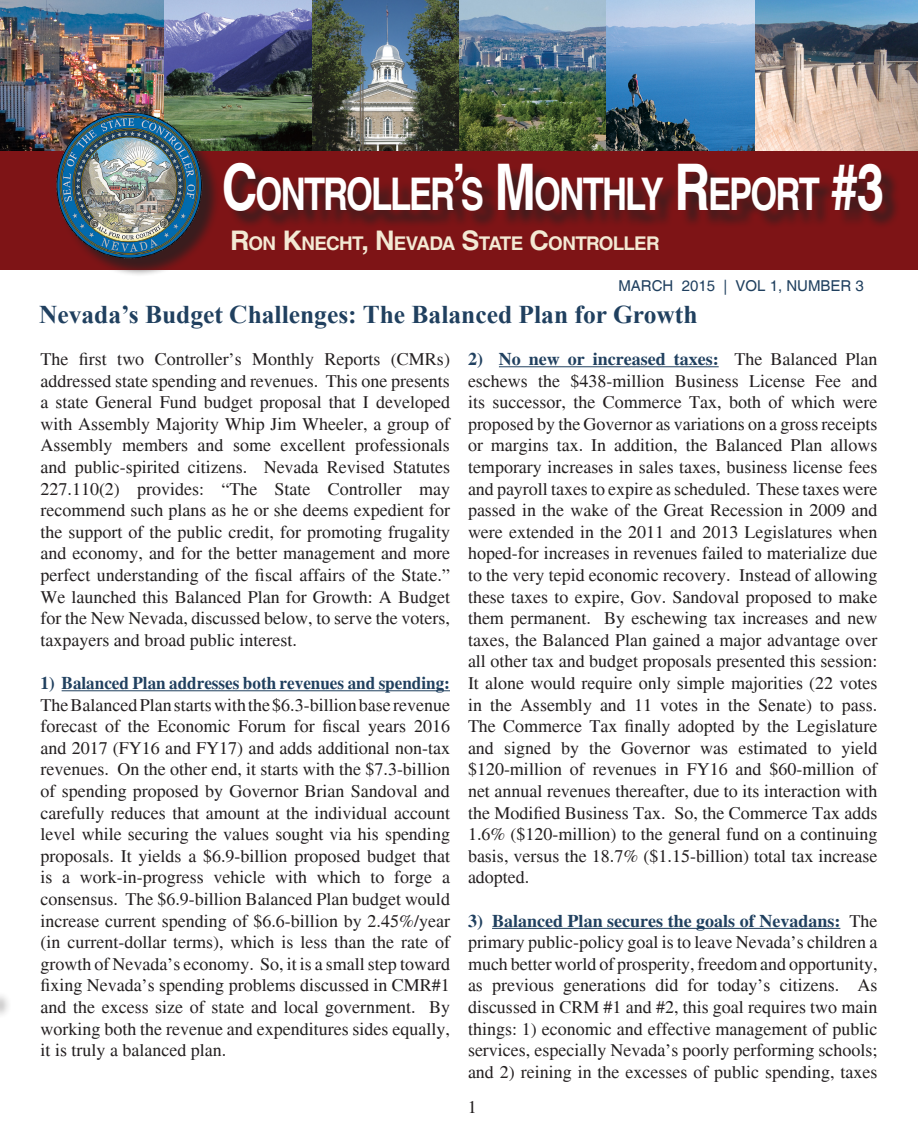
<style>
.page{position:relative;width:918px;height:1134px;background:#fff}
.page>*{position:absolute;margin:0;border:0;box-sizing:border-box;transform-origin:0 0}
.t1{font:700 45px "Helvetica";letter-spacing:-.055em;color:#fff;scale:.77 1}
.t2{font:700 25.5px "Times New Roman";color:#20405f}
.t3{font:700 18.9px "Helvetica";letter-spacing:-.04em;color:#f3e9d4}
.t4{font:18px/21.6px "Times";color:#231f20;text-align:justify}
.t5{font:700 18px "Times";color:#20405f;scale:.95 1}
.t6{font:15px "Helvetica";color:#20405f}
.s1{font-size:64.35px}
.s2{font-size:27px}
.s3{font-weight:700;color:#20405f}
</style>
<div class="page">
<img style="left:754px;top:0;width:164px;height:151px">
<img style="left:312px;top:0;width:147px;height:151px">
<img style="left:164px;top:0;width:148px;height:151px">
<img style="left:459px;top:0;width:147px;height:151px">
<img style="left:606px;top:0;width:148px;height:151px">
<img style="left:0;top:0;width:164px;height:151px">
<div style="left:0;top:151px;width:918px;height:119px;background:#7e1416"></div>
<div style="left:226px;top:165px;width:675px;height:65px;background:#231f20;opacity:.75"></div>
<div style="left:58px;top:115px;width:162px;height:162px;background:#231f20;opacity:.75"></div>
<img style="left:54px;top:110px;width:150px;height:148px">
<div style="left:0;top:990px;width:12px;height:33px;background:#231f20;opacity:.5"></div>
<hr style="left:62px;top:690px;width:388px;height:1px;background:#20405f">
<hr style="left:499px;top:366px;width:220px;height:1px;background:#20405f">
<hr style="left:492px;top:928px;width:348px;height:1px;background:#20405f">
<h1 class="t1" style="left:222px;top:167px;width:862px"><span class="s1">C</span>ONTROLLER<span class="s1">’</span>S <span class="s1">M</span>ONTHLY <span class="s1">R</span> EPORT <span class="s1">#3</span></h1>
<p class="t3" style="left:230px;top:232px;width:431px"><span class="s2">R</span>ON <span class="s2">K</span>NECHT<span class="s2">, N</span> EVADA <span class="s2">S</span>TATE <span class="s2">C</span>ONTROLLER</p>
<p class="t6" style="left:618px;top:277px;width:247px">MARCH 2015 | VOL 1, NUMBER 3</p>
<h2 class="t2" style="left:39px;top:297px;width:660px">Nevada’s Budget Challenges: The Balanced Plan for Growth</h2>
<p class="t4" style="left:40px;top:348px;width:411px">The first two Controller’s Monthly Reports (CMRs) addressed state spending and revenues. This one presents a state General Fund budget proposal that I developed with Assembly Majority Whip Jim Wheeler, a group of Assembly members and some excellent professionals and public-spirited citizens. Nevada Revised Statutes 227.110(2) provides: “The State Controller may recommend such plans as he or she deems expedient for the support of the public credit, for promoting frugality and economy, and for the better management and more perfect understanding of the fiscal affairs of the State.” We launched this Balanced Plan for Growth: A Budget for the New Nevada, discussed below, to serve the voters, taxpayers and broad public interest.</p>
<p class="t5" style="left:40px;top:672px;width:432px">1) Balanced Plan addresses both revenues and spending:</p>
<p class="t4" style="left:40px;top:694px;width:411px">The Balanced Plan starts with the $6.3-billion base revenue forecast of the Economic Forum for fiscal years 2016 and 2017 (FY16 and FY17) and adds additional non-tax revenues. On the other end, it starts with the $7.3-billion of spending proposed by Governor Brian Sandoval and carefully reduces that amount at the individual account level while securing the values sought via his spending proposals. It yields a $6.9-billion proposed budget that is a work-in-progress vehicle with which to forge a consensus. The $6.9-billion Balanced Plan budget would increase current spending of $6.6-billion by 2.45%/year (in current-dollar terms), which is less than the rate of growth of Nevada’s economy. So, it is a small step toward fixing Nevada’s spending problems discussed in CMR#1 and the excess size of state and local government. By working both the revenue and expenditures sides equally, it is truly a balanced plan.</p>
<p class="t4" style="left:468px;top:348px;width:411px"><span class="s3">2) No new or increased taxes:</span> The Balanced Plan eschews the $438-million Business License Fee and its successor, the Commerce Tax, both of which were proposed by the Governor as variations on a gross receipts or margins tax. In addition, the Balanced Plan allows temporary increases in sales taxes, business license fees and payroll taxes to expire as scheduled. These taxes were passed in the wake of the Great Recession in 2009 and were extended in the 2011 and 2013 Legislatures when hoped-for increases in revenues failed to materialize due to the very tepid economic recovery. Instead of allowing these taxes to expire, Gov. Sandoval proposed to make them permanent. By eschewing tax increases and new taxes, the Balanced Plan gained a major advantage over all other tax and budget proposals presented this session:<br>It alone would require only simple majorities (22 votes in the Assembly and 11 votes in the Senate) to pass.<br>The Commerce Tax finally adopted by the Legislature and signed by the Governor was estimated to yield $120-million of revenues in FY16 and $60-million of net annual revenues thereafter, due to its interaction with the Modified Business Tax. So, the Commerce Tax adds 1.6% ($120-million) to the general fund on a continuing basis, versus the 18.7% ($1.15-billion) total tax increase adopted.</p>
<p class="t4" style="left:468px;top:910px;width:411px"><span class="s3">3) Balanced Plan secures the goals of Nevadans:</span> The primary public-policy goal is to leave Nevada’s children a much better world of prosperity, freedom and opportunity, as previous generations did for today’s citizens. As discussed in CRM #1 and #2, this goal requires two main things: 1) economic and effective management of public services, especially Nevada’s poorly performing schools; and 2) reining in the excesses of public spending, taxes</p>
<p class="t4" style="left:468px;top:1096px;width:10px">1</p>
</div>
